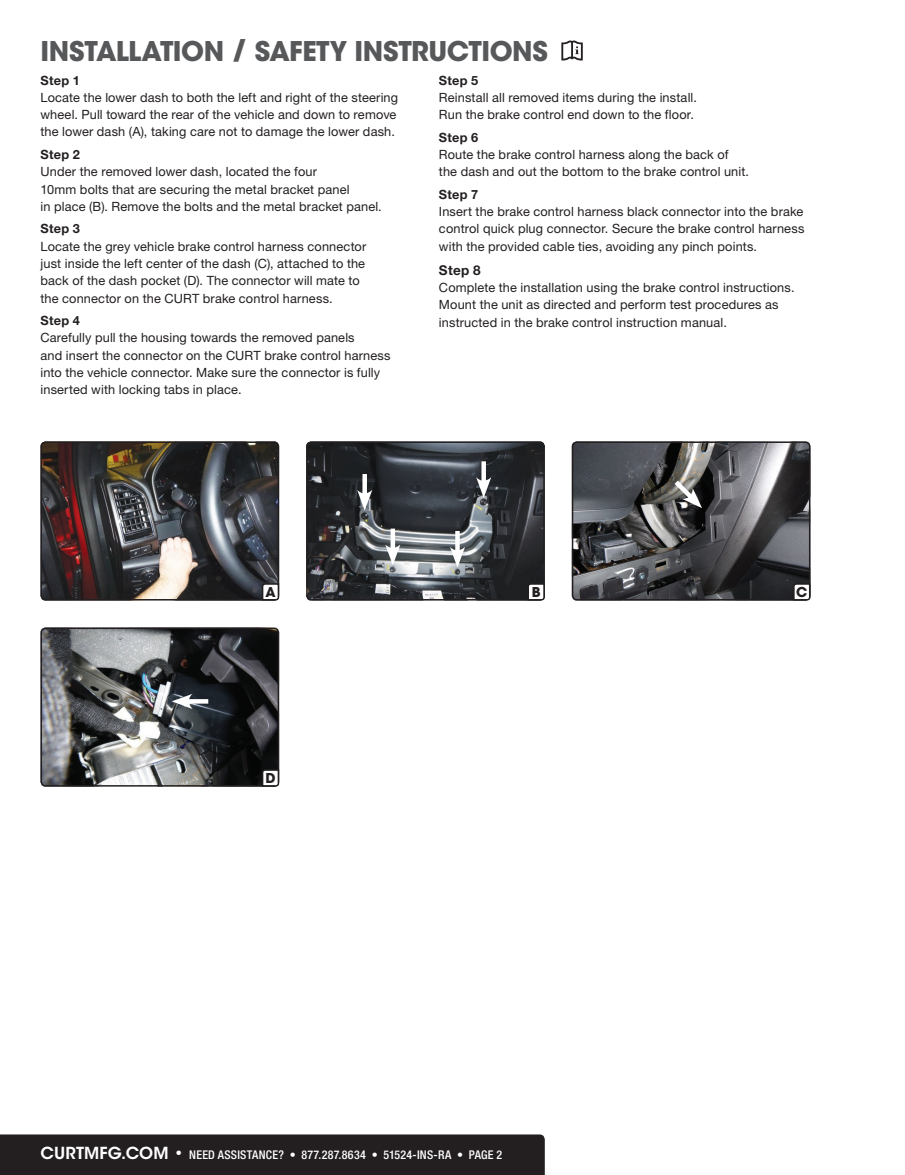
<style>
.page{position:relative;width:905px;height:1175px;background:#fff}
.page>*{position:absolute;margin:0;border:0;box-sizing:border-box;transform-origin:0 0}
.t1{font:700 27px "ITC Avant Garde Std";letter-spacing:-.015em;color:#57585a}
.t2{font:700 13.5px "Helvetica Neue LT Std";color:#231f20}
.t3{font:700 13.5px "ITC Avant Garde Std";color:#231f20}
.t4{font:12.75px/17.2px "Helvetica Neue LT Std";letter-spacing:.01em;color:#231f20}
.t5{font:700 12.75px "Helvetica Neue LT Std";letter-spacing:.02em;color:#231f20}
.t6{font:500 condensed 12px "Helvetica Neue LT Std";letter-spacing:.02em;color:#fff}
.s1{font-family:"ITC Avant Garde Std";font-weight:600;font-stretch:normal;font-size:16.5px}
</style>
<div class="page">
<img style="left:41px;top:444px;width:235px;height:156px">
<div style="left:40px;top:441px;width:239px;height:159px;border:2px solid #231f20;border-radius:4px"></div>
<img style="left:307px;top:442px;width:237px;height:158px">
<div style="left:306px;top:441px;width:238px;height:159px;border:2px solid #231f20;border-radius:4px"></div>
<img style="left:574px;top:444px;width:233px;height:153px">
<div style="left:571px;top:441px;width:239px;height:159px;border:2px solid #231f20;border-radius:4px"></div>
<img style="left:41px;top:630px;width:235px;height:156px">
<div style="left:40px;top:627px;width:239px;height:159px;border:2px solid #231f20;border-radius:4px"></div>
<svg style="left:261px;top:582px;width:19px;height:19px"></svg>
<svg style="left:526px;top:582px;width:19px;height:19px"></svg>
<svg style="left:792px;top:582px;width:19px;height:19px"></svg>
<svg style="left:261px;top:768px;width:19px;height:19px"></svg>
<div style="left:390px;top:528px;width:5px;height:24px;background:#fff"></div>
<svg style="left:385px;top:544px;width:15px;height:21px"></svg>
<div style="left:455px;top:531px;width:5px;height:24px;background:#fff"></div>
<svg style="left:450px;top:547px;width:15px;height:20px"></svg>
<svg style="left:669px;top:476px;width:33px;height:32px"></svg>
<svg style="left:192px;top:699px;width:16px;height:4px"></svg>
<svg style="left:172px;top:694px;width:20px;height:15px"></svg>
<div style="left:481px;top:461px;width:5px;height:24px;background:#fff"></div>
<svg style="left:476px;top:477px;width:15px;height:21px"></svg>
<div style="left:362px;top:474px;width:5px;height:24px;background:#fff"></div>
<svg style="left:357px;top:490px;width:15px;height:20px"></svg>
<svg style="left:561px;top:41px;width:21px;height:19px"></svg>
<div style="left:0;top:1134px;width:544px;height:40px;background:#231f20"></div>
<h1 class="t1" style="left:40px;top:33px;width:509px">INSTALLATION / SAFETY INSTRUCTIONS</h1>
<p class="t5" style="left:40px;top:72px;width:41px">Step 1</p>
<p class="t4" style="left:40px;top:89px;width:359px">Locate the lower dash to both the left and right of the steering wheel. Pull toward the rear of the vehicle and down to remove the lower dash (A), taking care not to damage the lower dash.</p>
<p class="t5" style="left:40px;top:147px;width:41px">Step 2</p>
<p class="t4" style="left:40px;top:163px;width:343px">Under the removed lower dash, located the four<br>10mm bolts that are securing the metal bracket panel<br>in place (B). Remove the bolts and the metal bracket panel.</p>
<p class="t5" style="left:40px;top:221px;width:41px">Step 3</p>
<p class="t4" style="left:40px;top:237px;width:327px">Locate the grey vehicle brake control harness connector just inside the left center of the dash (C), attached to the back of the dash pocket (D). The connector will mate to the connector on the CURT brake control harness.</p>
<p class="t5" style="left:40px;top:313px;width:41px">Step 4</p>
<p class="t4" style="left:40px;top:329px;width:351px">Carefully pull the housing towards the removed panels<br>and insert the connector on the CURT brake control harness into the vehicle connector. Make sure the connector is fully inserted with locking tabs in place.</p>
<p class="t5" style="left:439px;top:72px;width:41px">Step 5</p>
<p class="t4" style="left:439px;top:88px;width:259px">Reinstall all removed items during the install.<br>Run the brake control end down to the floor.</p>
<p class="t5" style="left:439px;top:129px;width:41px">Step 6</p>
<p class="t4" style="left:439px;top:146px;width:311px">Route the brake control harness along the back of the dash and out the bottom to the brake control unit.</p>
<p class="t5" style="left:439px;top:186px;width:41px">Step 7</p>
<p class="t4" style="left:439px;top:203px;width:367px;line-height:17.7px;text-align:justify">Insert the brake control harness black connector into the brake control quick plug connector. Secure the brake control harness with the provided cable ties, avoiding any pinch points.</p>
<p class="t2" style="left:439px;top:262px;width:43px">Step 8</p>
<p class="t4" style="left:439px;top:279px;width:357px">Complete the installation using the brake control instructions.<br>Mount the unit as directed and perform test procedures as instructed in the brake control instruction manual.</p>
<p class="t3" style="left:265px;top:583px;width:12px">A</p>
<p class="t3" style="left:531px;top:583px;width:10px">B</p>
<p class="t3" style="left:796px;top:583px;width:13px">C</p>
<p class="t3" style="left:265px;top:769px;width:12px">D</p>
<p class="t6" style="left:40px;top:1147px;width:463px"><span class="s1">CURTMFG.COM •</span> NEED ASSISTANCE? • 877.287.8634 • 51524-INS-RA • PAGE 2</p>
</div>
